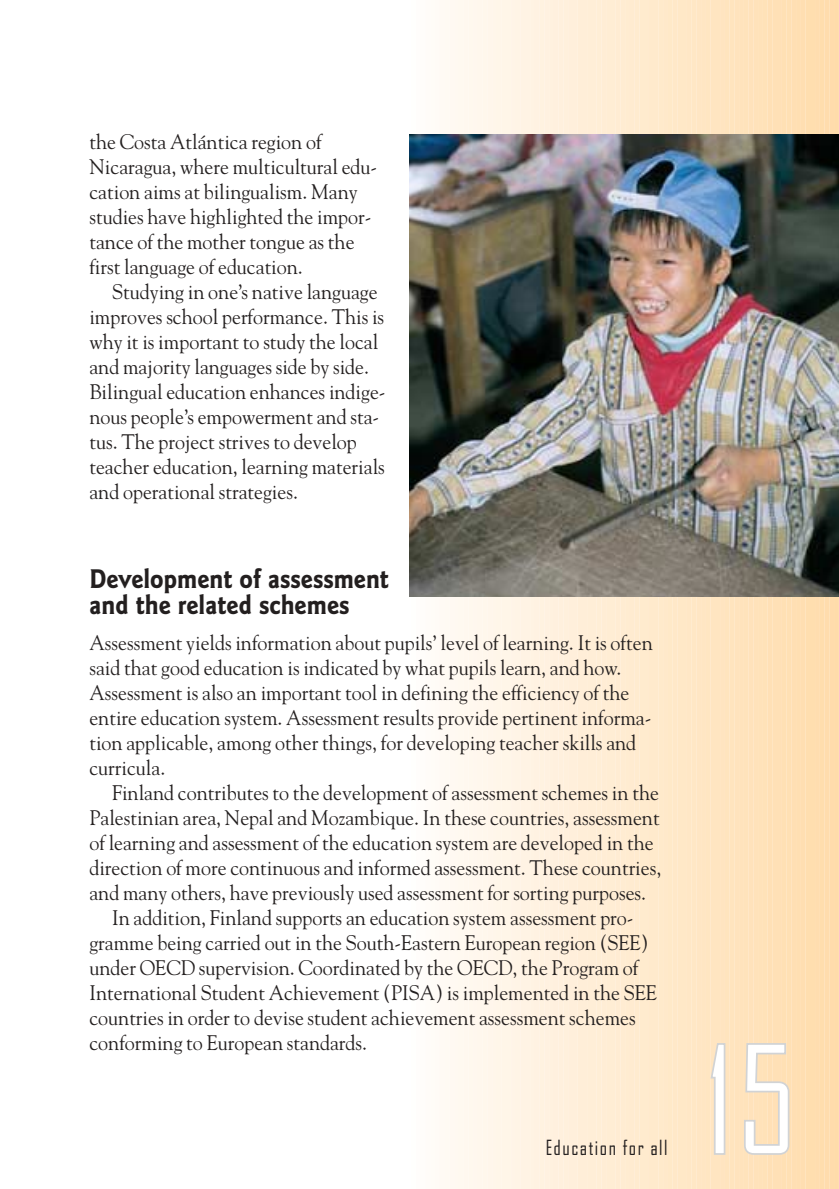
<style>
.page{position:relative;width:839px;height:1189px;background:#fff}
.page>*{position:absolute;margin:0;border:0;box-sizing:border-box;transform-origin:0 0}
.t1{font:144px "Bureau Agency";color:#fff}
.t2{font:700 28px/25px "Goudy Sans";color:#231f1f;scale:.9 1}
.t3{font:21px/25px "Goudy";color:#231f1f;scale:.95 1}
.t4{font:20px "Bureau Agency";letter-spacing:.085em;color:#231f1f;scale:.95 1}
</style>
<div class="page">
<img style="left:409px;top:0;width:430px;height:1189px">
<p class="t3" style="left:89px;top:131px;width:304px">the Costa Atlántica region of Nicaragua, where multicultural edu&shy;cation aims at bilingualism. Many studies have highlighted the impor&shy;tance of the mother tongue as the first language of education.</p>
<p class="t3" style="left:89px;top:281px;width:313px;text-indent:23px">Studying in one’s native language improves school performance. This is why it is important to study the local and majority languages side by side.<br>Bilingual education enhances indige&shy;nous people’s empowerment and sta&shy;tus. The project strives to develop teacher education, learning materials and operational strategies.</p>
<h2 class="t2" style="left:89px;top:568px;width:334px">Development of assessment and the related schemes</h2>
<p class="t3" style="left:89px;top:631px;width:594px">Assessment yields information about pupils’ level of learning. It is often said that good education is indicated by what pupils learn, and how.<br>Assessment is also an important tool in defining the efficiency of the entire education system. Assessment results provide pertinent informa&shy;tion applicable, among other things, for developing teacher skills and curricula.</p>
<p class="t3" style="left:112px;top:781px;width:577px">Finland contributes to the development of assessment schemes in the</p>
<p class="t3" style="left:89px;top:806px;width:601px">Palestinian area, Nepal and Mozambique. In these countries, assessment</p>
<p class="t3" style="left:89px;top:831px;width:595px">of learning and assessment of the education system are developed in the</p>
<p class="t3" style="left:89px;top:856px;width:603px">direction of more continuous and informed assessment. These countries,</p>
<p class="t3" style="left:89px;top:881px;width:587px">and many others, have previously used assessment for sorting purposes.</p>
<p class="t3" style="left:112px;top:906px;width:550px">In addition, Finland supports an education system assessment pro-</p>
<p class="t3" style="left:89px;top:931px;width:590px">gramme being carried out in the South-Eastern European region (SEE)</p>
<p class="t3" style="left:89px;top:956px;width:579px">under OECD supervision. Coordinated by the OECD, the Program of</p>
<p class="t3" style="left:89px;top:981px;width:599px">International Student Achievement (PISA) is implemented in the SEE</p>
<p class="t3" style="left:89px;top:1006px;width:576px">countries in order to devise student achievement assessment schemes</p>
<p class="t3" style="left:89px;top:1031px;width:294px">conforming to European standards.</p>
<p class="t4" style="left:545px;top:1139px;width:130px">Education for all</p>
<h1 class="t1" style="left:705px;top:1044px;width:92px">15</h1>
</div>
